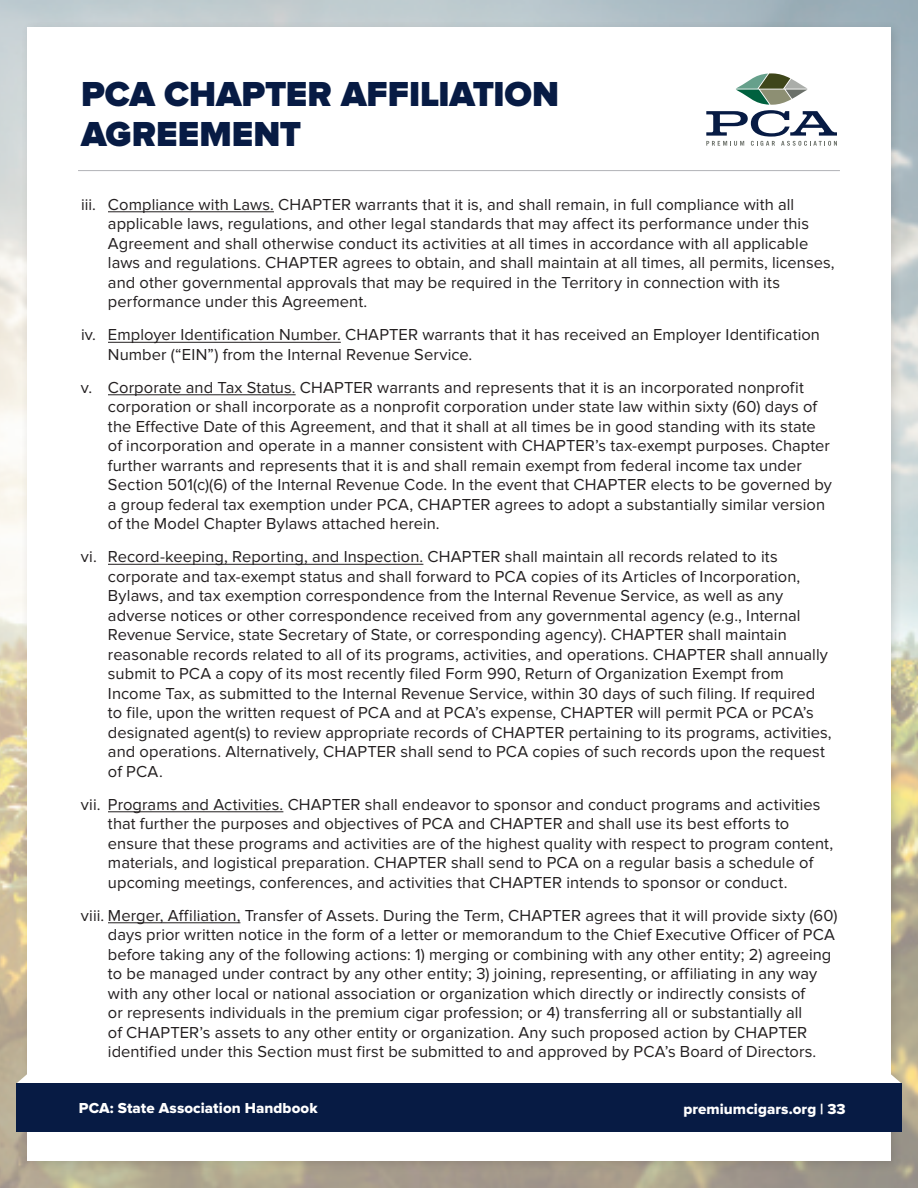
<style>
.page{position:relative;width:918px;height:1188px;background:#fff}
.page>*{position:absolute;margin:0;border:0;box-sizing:border-box;transform-origin:0 0}
.t1{font:900 36px/40.5px "Proxima Nova";letter-spacing:-.005em;color:#071b44}
.t2{font:16.5px/19.5px "Proxima Nova";letter-spacing:.005em;color:#231f20}
.t3{font:15px "Proxima Nova Extrabld";letter-spacing:.005em;color:#fff}
</style>
<div class="page">
<div style="left:20px;top:20px;width:883px;height:1153px;background:#231f20;opacity:.15"></div>
<div style="left:27px;top:27px;width:864px;height:1134px;background:#fff"></div>
<svg style="left:16px;top:1071px;width:11px;height:12px"></svg>
<svg style="left:891px;top:1071px;width:11px;height:25px"></svg>
<div style="left:16px;top:1083px;width:885px;height:49px;background:#071b44"></div>
<hr style="left:108px;top:212px;width:166px;height:1px;background:#231f20">
<hr style="left:108px;top:342px;width:233px;height:1px;background:#231f20">
<hr style="left:108px;top:395px;width:188px;height:1px;background:#231f20">
<hr style="left:108px;top:564px;width:315px;height:1px;background:#231f20">
<hr style="left:108px;top:812px;width:175px;height:1px;background:#231f20">
<hr style="left:108px;top:923px;width:132px;height:1px;background:#231f20">
<hr style="left:78px;top:170px;width:762px;height:1px;background:#b2b3b7">
<svg style="left:706px;top:73px;width:131px;height:73px"></svg>
<h1 class="t1" style="left:81px;top:75px;width:480px">PCA CHAPTER AFFILIATION<br>AGREEMENT</h1>
<p class="t2" style="left:108px;top:195px;width:728px;text-indent:-27px">iii. Compliance with Laws. CHAPTER warrants that it is, and shall remain, in full compliance with all applicable laws, regulations, and other legal standards that may affect its performance under this Agreement and shall otherwise conduct its activities at all times in accordance with all applicable laws and regulations. CHAPTER agrees to obtain, and shall maintain at all times, all permits, licenses, and other governmental approvals that may be required in the Territory in connection with its performance under this Agreement.</p>
<p class="t2" style="left:108px;top:325px;width:714px;text-indent:-27px">iv. Employer Identification Number. CHAPTER warrants that it has received an Employer Identification<br>Number (“EIN”) from the Internal Revenue Service.</p>
<p class="t2" style="left:108px;top:378px;width:726px;text-indent:-27px">v. Corporate and Tax Status. CHAPTER warrants and represents that it is an incorporated nonprofit corporation or shall incorporate as a nonprofit corporation under state law within sixty (60) days of the Effective Date of this Agreement, and that it shall at all times be in good standing with its state of incorporation and operate in a manner consistent with CHAPTER’s tax-exempt purposes. Chapter further warrants and represents that it is and shall remain exempt from federal income tax under Section 501(c)(6) of the Internal Revenue Code. In the event that CHAPTER elects to be governed by a group federal tax exemption under PCA, CHAPTER agrees to adopt a substantially similar version of the Model Chapter Bylaws attached herein.</p>
<p class="t2" style="left:108px;top:547px;width:725px;text-indent:-27px">vi. Record-keeping, Reporting, and Inspection. CHAPTER shall maintain all records related to its corporate and tax-exempt status and shall forward to PCA copies of its Articles of Incorporation, Bylaws, and tax exemption correspondence from the Internal Revenue Service, as well as any adverse notices or other correspondence received from any governmental agency (e.g., Internal Revenue Service, state Secretary of State, or corresponding agency). CHAPTER shall maintain reasonable records related to all of its programs, activities, and operations. CHAPTER shall annually submit to PCA a copy of its most recently filed Form 990, Return of Organization Exempt from Income Tax, as submitted to the Internal Revenue Service, within 30 days of such filing. If required to file, upon the written request of PCA and at PCA’s expense, CHAPTER will permit PCA or PCA’s designated agent(s) to review appropriate records of CHAPTER pertaining to its programs, activities, and operations. Alternatively, CHAPTER shall send to PCA copies of such records upon the request of PCA.</p>
<p class="t2" style="left:108px;top:795px;width:727px;text-indent:-27px">vii. Programs and Activities. CHAPTER shall endeavor to sponsor and conduct programs and activities that further the purposes and objectives of PCA and CHAPTER and shall use its best efforts to ensure that these programs and activities are of the highest quality with respect to program content, materials, and logistical preparation. CHAPTER shall send to PCA on a regular basis a schedule of upcoming meetings, conferences, and activities that CHAPTER intends to sponsor or conduct.</p>
<p class="t2" style="left:108px;top:906px;width:731px;text-indent:-27px">viii. Merger, Affiliation, Transfer of Assets. During the Term, CHAPTER agrees that it will provide sixty (60) days prior written notice in the form of a letter or memorandum to the Chief Executive Officer of PCA before taking any of the following actions: 1) merging or combining with any other entity; 2) agreeing to be managed under contract by any other entity; 3) joining, representing, or affiliating in any way with any other local or national association or organization which directly or indirectly consists of<br>or represents individuals in the premium cigar profession; or 4) transferring all or substantially all<br>of CHAPTER’s assets to any other entity or organization. Any such proposed action by CHAPTER identified under this Section must first be submitted to and approved by PCA’s Board of Directors.</p>
<p class="t3" style="left:79px;top:1100px;width:240px">PCA: State Association Handbook</p>
<p class="t3" style="left:683px;top:1100px;width:164px">premiumcigars.org | 33</p>
</div>
